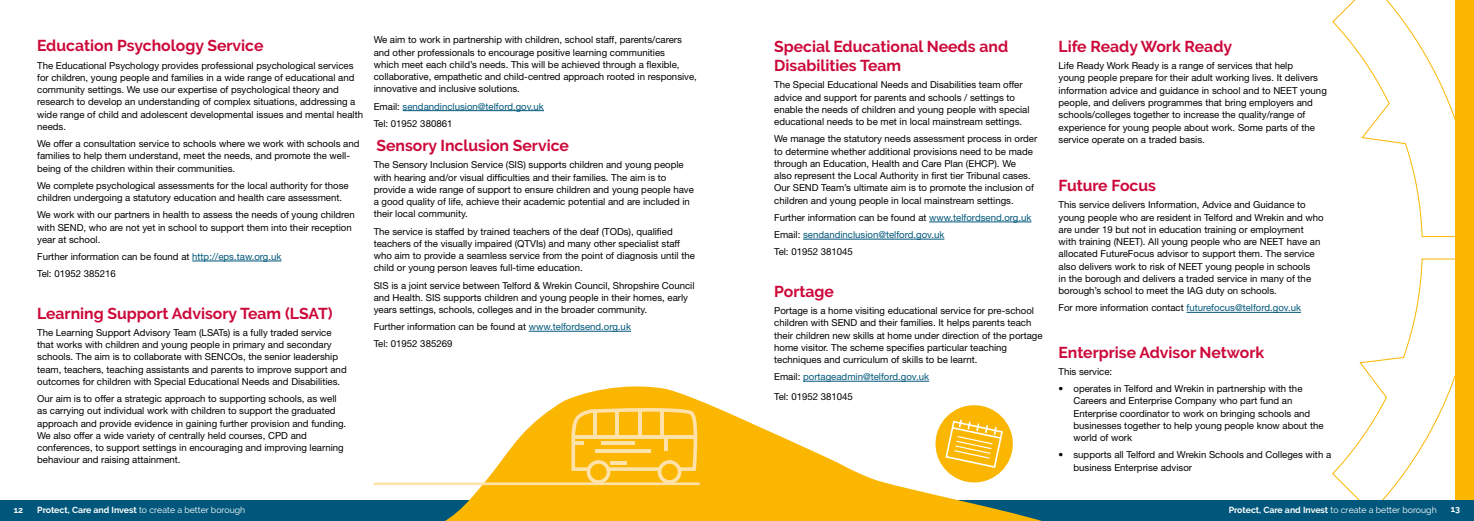
<style>
.page{position:relative;width:1474px;height:521px;background:#fff}
.page>*{position:absolute;margin:0;border:0;box-sizing:border-box;transform-origin:0 0}
.Council_Plan_body_te{font:700 15.75px/19.2px "Raleway";color:#cc0839}
.Council_Plan_sub_hea{font:700 15.75px "Raleway";color:#cc0839}
.Council_Plan_body_te-2{font:9.62px/12.2px "Helvetica Neue LT Std";color:#000}
.Council_Plan_bullet{font:9.62px/12.2px "Helvetica Neue LT Std";color:#000}
.Council_Plan_body_te-3{font:9.62px/19.2px "Helvetica Neue LT Std";color:#00577b}
.t1{font:8.75px "Raleway";color:#fff}
.t2{font:700 8.75px "Raleway";color:#fff}
.s1{color:#00577b}
.s2{color:#000}
.s3{font-weight:700}
</style>
<div class="page">
<svg style="left:1332px;top:258px;width:141px;height:242px"></svg>
<svg style="left:1332px;top:0;width:123px;height:237px"></svg>
<div style="left:0;top:500px;width:1473px;height:21px;background:#00577b"></div>
<svg style="left:445px;top:386px;width:597px;height:135px"></svg>
<hr style="left:192px;top:261px;width:89px;height:1px;background:#00577b">
<hr style="left:402px;top:110px;width:142px;height:1px;background:#00577b">
<hr style="left:529px;top:331px;width:102px;height:1px;background:#00577b">
<hr style="left:929px;top:222px;width:102px;height:1px;background:#00577b">
<hr style="left:803px;top:239px;width:141px;height:1px;background:#00577b">
<hr style="left:803px;top:381px;width:126px;height:1px;background:#00577b">
<hr style="left:1186px;top:312px;width:114px;height:1px;background:#00577b">
<div style="left:1455px;top:0;width:18px;height:499px;background:#fab600"></div>
<svg style="left:571px;top:408px;width:126px;height:74px;background:#fbc12e"></svg>
<hr style="left:610px;top:461px;width:16px;height:4px;background:#ffe2aa">
<hr style="left:573px;top:441px;width:11px;height:4px;background:#ffe2aa">
<hr style="left:601px;top:441px;width:33px;height:4px;background:#ffe2aa">
<hr style="left:595px;top:449px;width:55px;height:3px;background:#ffe2aa">
<hr style="left:664px;top:437px;width:3px;height:14px;background:#ffe2aa">
<hr style="left:374px;top:482px;width:325px;height:3px;background:#ffe2aa">
<div style="left:935px;top:405px;width:77px;height:77px;background:#fab600;border-radius:50%"></div>
<svg style="left:945px;top:420px;width:57px;height:48px"></svg>
<p class="Council_Plan_body_te" style="left:37px;top:36px;width:228px">Education Psychology Service</p>
<p class="Council_Plan_body_te-2" style="left:37px;top:59px;width:327px">The Educational Psychology provides professional psychological services for children, young people and families in a wide range of educational and community settings. We use our expertise of psychological theory and research to develop an understanding of complex situations, addressing a wide range of child and adolescent developmental issues and mental health needs.</p>
<p class="Council_Plan_body_te-2" style="left:37px;top:137px;width:324px">We offer a consultation service to schools where we work with schools and families to help them understand, meet the needs, and promote the well&shy;being of the children within their communities.</p>
<p class="Council_Plan_body_te-2" style="left:37px;top:179px;width:313px">We complete psychological assessments for the local authority for those children undergoing a statutory education and health care assessment.</p>
<p class="Council_Plan_body_te-2" style="left:37px;top:209px;width:319px">We work with our partners in health to assess the needs of young children with SEND, who are not yet in school to support them into their reception year at school.</p>
<p class="Council_Plan_body_te-2" style="left:37px;top:250px;width:246px">Further information can be found at <span class="s1">http://eps.taw.org.uk</span></p>
<p class="Council_Plan_body_te-2" style="left:37px;top:267px;width:80px">Tel: 01952 385216</p>
<p class="Council_Plan_body_te" style="left:37px;top:303px;width:297px">Learning Support Advisory Team (LSAT)</p>
<p class="Council_Plan_body_te-2" style="left:37px;top:326px;width:311px">The Learning Support Advisory Team (LSATs) is a fully traded service that works with children and young people in primary and secondary schools. The aim is to collaborate with SENCOs, the senior leadership team, teachers, teaching assistants and parents to improve support and outcomes for children with Special Educational Needs and Disabilities.</p>
<p class="Council_Plan_body_te-2" style="left:37px;top:392px;width:310px">Our aim is to offer a strategic approach to supporting schools, as well as carrying out individual work with children to support the graduated approach and provide evidence in gaining further provision and funding.<br>We also offer a wide variety of centrally held courses, CPD and conferences, to support settings in encouraging and improving learning behaviour and raising attainment.</p>
<p class="Council_Plan_body_te-2" style="left:374px;top:34px;width:325px">We aim to work in partnership with children, school staff, parents/carers and other professionals to encourage positive learning communities<br>which meet each child’s needs. This will be achieved through a flexible, collaborative, empathetic and child-centred approach rooted in responsive, innovative and inclusive solutions.</p>
<p class="Council_Plan_body_te-3" style="left:374px;top:96px;width:172px"><span class="s2">Email:</span> sendandinclusion@telford.gov.uk</p>
<p class="Council_Plan_body_te-2" style="left:374px;top:117px;width:80px">Tel: 01952 380861</p>
<p class="Council_Plan_body_te" style="left:376px;top:136px;width:194px">Sensory Inclusion Service</p>
<p class="Council_Plan_body_te-2" style="left:374px;top:159px;width:322px">The Sensory Inclusion Service (SIS) supports children and young people with hearing and/or visual difficulties and their families. The aim is to provide a wide range of support to ensure children and young people have a good quality of life, achieve their academic potential and are included in their local community.</p>
<p class="Council_Plan_body_te-2" style="left:374px;top:225px;width:323px">The service is staffed by trained teachers of the deaf (TODs), qualified teachers of the visually impaired (QTVIs) and many other specialist staff who aim to provide a seamless service from the point of diagnosis until the child or young person leaves full-time education.</p>
<p class="Council_Plan_body_te-2" style="left:374px;top:279px;width:322px">SIS is a joint service between Telford &amp; Wrekin Council, Shropshire Council and Health. SIS supports children and young people in their homes, early years settings, schools, colleges and in the broader community.</p>
<p class="Council_Plan_body_te-2" style="left:374px;top:321px;width:259px">Further information can be found at <span class="s1">www.telfordsend.org.uk</span></p>
<p class="Council_Plan_body_te-2" style="left:374px;top:338px;width:80px">Tel: 01952 385269</p>
<p class="Council_Plan_body_te" style="left:774px;top:37px;width:235px">Special Educational Needs and<br>Disabilities Team</p>
<p class="Council_Plan_body_te-2" style="left:774px;top:79px;width:257px">The Special Educational Needs and Disabilities team offer advice and support for parents and schools / settings to enable the needs of children and young people with special educational needs to be met in local mainstream settings.</p>
<p class="Council_Plan_body_te-2" style="left:774px;top:133px;width:264px">We manage the statutory needs assessment process in order to determine whether additional provisions need to be made through an Education, Health and Care Plan (EHCP). We<br>also represent the Local Authority in first tier Tribunal cases.<br>Our SEND Team’s ultimate aim is to promote the inclusion of children and young people in local mainstream settings.</p>
<p class="Council_Plan_body_te-2" style="left:774px;top:211px;width:259px">Further information can be found at <span class="s1">www.telfordsend.org.uk</span></p>
<p class="Council_Plan_body_te-3" style="left:774px;top:225px;width:172px"><span class="s2">Email:</span> sendandinclusion@telford.gov.uk</p>
<p class="Council_Plan_body_te-2" style="left:774px;top:246px;width:80px">Tel: 01952 381045</p>
<p class="Council_Plan_body_te" style="left:774px;top:282px;width:61px">Portage</p>
<p class="Council_Plan_body_te-2" style="left:774px;top:304px;width:270px">Portage is a home visiting educational service for pre-school children with SEND and their families. It helps parents teach their children new skills at home under direction of the portage home visitor. The scheme specifies particular teaching techniques and curriculum of skills to be learnt.</p>
<p class="Council_Plan_body_te-3" style="left:774px;top:367px;width:156px"><span class="s2">Email:</span> portageadmin@telford.gov.uk<br><span class="s2">Tel: 01952 381045</span></p>
<p class="Council_Plan_body_te" style="left:1058px;top:37px;width:175px">Life Ready Work Ready</p>
<p class="Council_Plan_body_te-2" style="left:1058px;top:60px;width:270px">Life Ready Work Ready is a range of services that help<br>young people prepare for their adult working lives. It delivers information advice and guidance in school and to NEET young people, and delivers programmes that bring employers and schools/colleges together to increase the quality/range of experience for young people about work. Some parts of the service operate on a traded basis.</p>
<p class="Council_Plan_body_te" style="left:1058px;top:176px;width:99px">Future Focus</p>
<p class="Council_Plan_body_te-2" style="left:1058px;top:199px;width:267px">This service delivers Information, Advice and Guidance to young people who are resident in Telford and Wrekin and who are under 19 but not in education training or employment with training (NEET). All young people who are NEET have an allocated FutureFocus advisor to support them. The service also delivers work to risk of NEET young people in schools<br>in the borough and delivers a traded service in many of the borough’s school to meet the IAG duty on schools.</p>
<p class="Council_Plan_body_te-3" style="left:1058px;top:298px;width:244px"><span class="s2">For more information contact</span> futurefocus@telford.gov.uk</p>
<p class="Council_Plan_sub_hea" style="left:1058px;top:343px;width:207px">Enterprise Advisor Network</p>
<p class="Council_Plan_body_te-2" style="left:1058px;top:365px;width:55px">This service:</p>
<p class="Council_Plan_bullet" style="left:1073px;top:382px;width:251px;text-indent:-15px">• operates in Telford and Wrekin in partnership with the Careers and Enterprise Company who part fund an Enterprise coordinator to work on bringing schools and businesses together to help young people know about the world of work</p>
<p class="Council_Plan_bullet" style="left:1073px;top:449px;width:259px;text-indent:-15px">• supports all Telford and Wrekin Schools and Colleges with a business Enterprise advisor</p>
<p class="t2" style="left:14px;top:505px;width:11px">12</p>
<p class="t1" style="left:37px;top:505px;width:210px"><span class="s3">Protect, Care and Invest</span> to create a better borough</p>
<p class="t1" style="left:1228px;top:505px;width:210px"><span class="s3">Protect, Care and Invest</span> to create a better borough</p>
<p class="t2" style="left:1450px;top:504px;width:11px">13</p>
</div>
